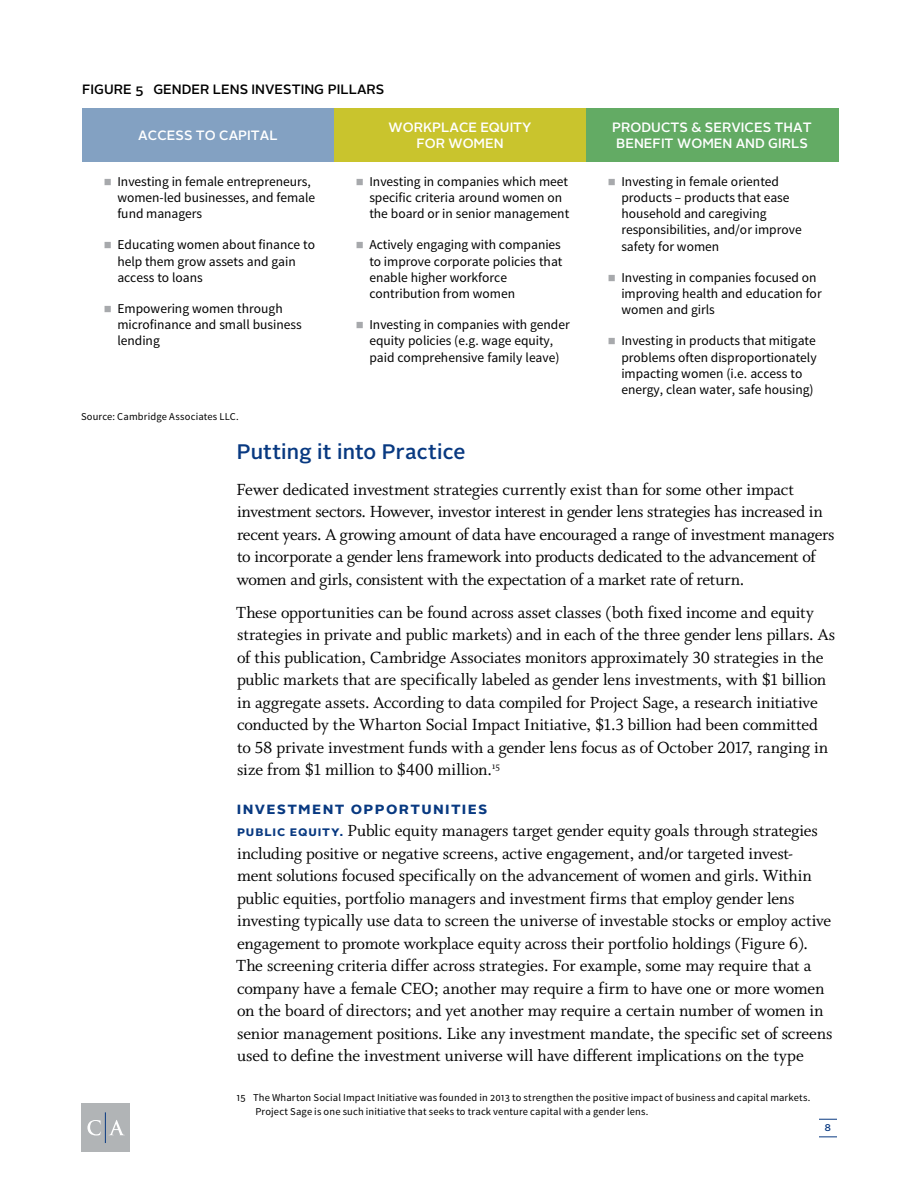
<style>
.page{position:relative;width:918px;height:1188px;background:#fff}
.page>*{position:absolute;margin:0;border:0;box-sizing:border-box;transform-origin:0 0}
.t1{font:500 21px "Alright Sans";letter-spacing:.005em;color:#083981}
.t2{font:18px/22.5px "Whitman";letter-spacing:-.01em;color:#000}
.t3{font:700 16.5px "Alright Sans";color:#083981}
.t4{font:13.5px/16.2px "Source Sans Pro";color:#000}
.t5{font:500 13.5px/16.2px "Alright Sans";color:#fff;text-align:center}
.t6{font:500 13.5px "Alright Sans";color:#000}
.t7{font:10.5px/13.5px "Source Sans Pro";letter-spacing:.015em;color:#000}
.t8{font:500 9.75px "Alright Sans";color:#083981}
.s1{color:#a7a9ac}
.s2{font-family:"Alright Sans";font-weight:700;font-size:13.5px;color:#083981}
</style>
<div class="page">
<div style="left:82px;top:108px;width:252px;height:54px;background:#83a1c2"></div>
<div style="left:334px;top:108px;width:252px;height:54px;background:#c9c42d"></div>
<div style="left:586px;top:108px;width:252px;height:54px;background:#63ab64"></div>
<div style="left:81px;top:1103px;width:49px;height:49px;background:#b1b4b6"></div>
<svg style="left:87px;top:1120px;width:14px;height:16px"></svg>
<svg style="left:109px;top:1120px;width:15px;height:15px"></svg>
<hr style="left:105px;top:1112px;width:1px;height:31px;background:#083981">
<svg style="left:819px;top:1119px;width:18px;height:1px"></svg>
<svg style="left:819px;top:1137px;width:18px;height:1px"></svg>
<p class="t6" style="left:82px;top:80px;width:304px">FIGURE 5 GENDER LENS INVESTING PILLARS</p>
<p class="t5" style="left:138px;top:128px;width:141px">ACCESS TO CAPITAL</p>
<p class="t5" style="left:389px;top:119px;width:145px">WORKPLACE EQUITY<br>FOR WOMEN</p>
<p class="t5" style="left:612px;top:119px;width:201px;text-align:left">PRODUCTS &amp; SERVICES THAT<br>BENEFIT WOMEN AND GIRLS</p>
<p class="t4" style="left:117px;top:173px;width:199px;text-indent:-14px"><span class="s1">■</span> Investing in female entrepreneurs, women-led businesses, and female fund managers</p>
<p class="t4" style="left:117px;top:237px;width:199px;text-indent:-14px"><span class="s1">■</span> Educating women about finance to help them grow assets and gain access to loans</p>
<p class="t4" style="left:117px;top:301px;width:186px;text-indent:-14px"><span class="s1">■</span> Empowering women through microfinance and small business lending</p>
<p class="t4" style="left:621px;top:173px;width:182px;text-indent:-14px"><span class="s1">■</span> Investing in female oriented products – products that ease household and caregiving responsibilities, and/or improve safety for women</p>
<p class="t4" style="left:621px;top:270px;width:202px;text-indent:-14px"><span class="s1">■</span> Investing in companies focused on improving health and education for women and girls</p>
<p class="t4" style="left:621px;top:333px;width:197px;text-indent:-14px"><span class="s1">■</span> Investing in products that mitigate problems often disproportionately impacting women (i.e. access to energy, clean water, safe housing)</p>
<p class="t4" style="left:369px;top:173px;width:201px;text-indent:-14px"><span class="s1">■</span> Investing in companies which meet specific criteria around women on the board or in senior management</p>
<p class="t4" style="left:369px;top:237px;width:195px;text-indent:-14px"><span class="s1">■</span> Actively engaging with companies to improve corporate policies that enable higher workforce contribution from women</p>
<p class="t4" style="left:356px;top:317px;width:216px;text-align:center"><span class="s1">■</span> Investing in companies with gender equity policies (e.g. wage equity,<br>paid comprehensive family leave)</p>
<p class="t7" style="left:81px;top:410px;width:159px">Source: Cambridge Associates LLC.</p>
<p class="t1" style="left:237px;top:437px;width:230px">Putting it into Practice</p>
<p class="t2" style="left:237px;top:478px;width:599px">Fewer dedicated investment strategies currently exist than for some other impact investment sectors. However, investor interest in gender lens strategies has increased in recent years. A growing amount of data have encouraged a range of investment managers to incorporate a gender lens framework into products dedicated to the advancement of women and girls, consistent with the expectation of a market rate of return.</p>
<p class="t2" style="left:236px;top:601px;width:601px">These opportunities can be found across asset classes (both fixed income and equity strategies in private and public markets) and in each of the three gender lens pillars. As of this publication, Cambridge Associates monitors approximately 30 strategies in the public markets that are specifically labeled as gender lens investments, with $1 billion in aggregate assets. According to data compiled for Project Sage, a research initiative conducted by the Wharton Social Impact Initiative, $1.3 billion had been committed to 58 private investment funds with a gender lens focus as of October 2017, ranging in size from $1 million to $400 million.<sup>15</sup></p>
<p class="t3" style="left:237px;top:796px;width:12px">INVESTMENT</p>
<p class="t3" style="left:351px;top:796px;width:47px">OPPORTUNITIES</p>
<p class="t2" style="left:236px;top:820px;width:598px"><span class="s2">Public E quity.</span> Public equity managers target gender equity goals through strategies including positive or negative screens, active engagement, and/or targeted invest-<br>ment solutions focused specifically on the advancement of women and girls. Within public equities, portfolio managers and investment firms that employ gender lens investing typically use data to screen the universe of investable stocks or employ active engagement to promote workplace equity across their portfolio holdings (Figure 6).<br>The screening criteria differ across strategies. For example, some may require that a company have a female CEO; another may require a firm to have one or more women on the board of directors; and yet another may require a certain number of women in senior management positions. Like any investment mandate, the specific set of screens used to define the investment universe will have different implications on the type</p>
<p class="t7" style="left:255px;top:1091px;width:557px;text-indent:-19px">15 The Wharton Social Impact Initiative was founded in 2013 to strengthen the positive impact of business and capital markets.<br>Project Sage is one such initiative that seeks to track venture capital with a gender lens.</p>
<p class="t8" style="left:825px;top:1121px;width:8px">8</p>
</div>
